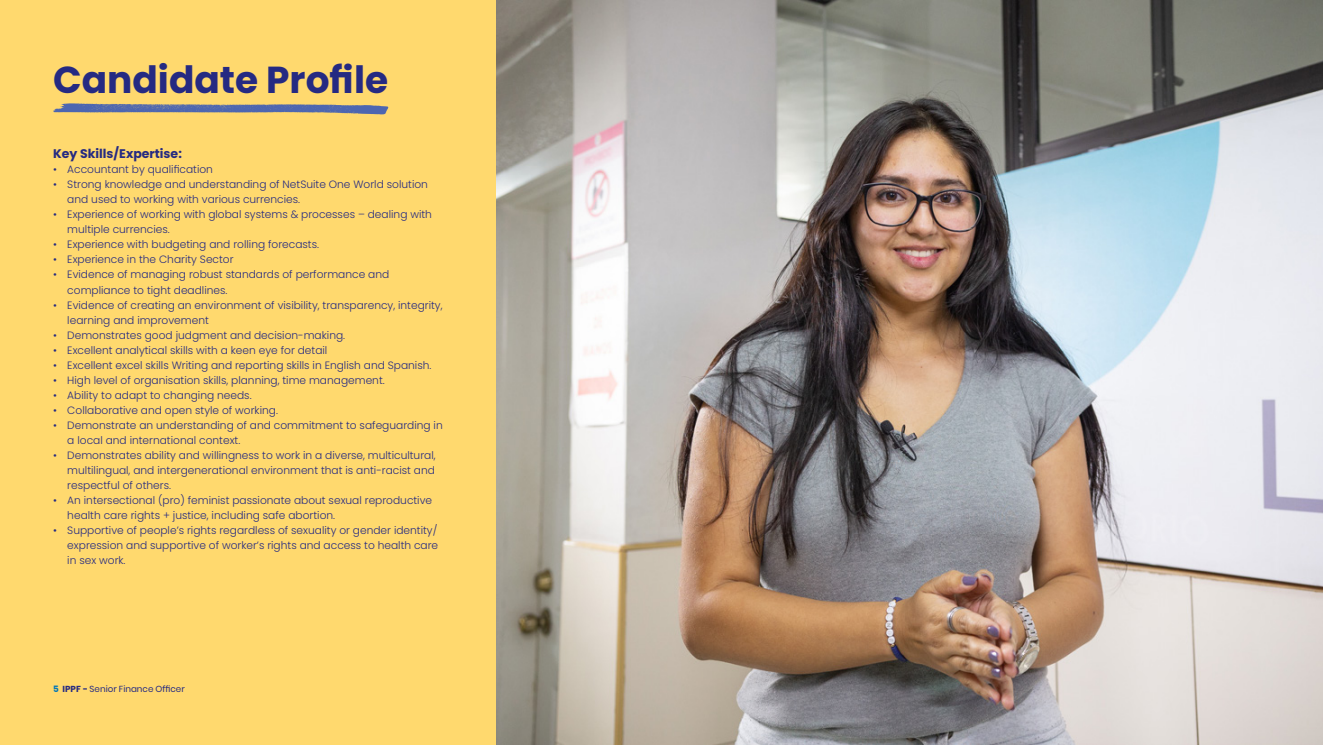
<style>
.page{position:relative;width:1323px;height:745px;background:#fff}
.page>*{position:absolute;margin:0;border:0;box-sizing:border-box;transform-origin:0 0}
.Head{font:700 37.5px "Poppins";color:#252a82}
.t1{font:700 12.5px "Poppins";color:#252a82}
.t2{font:300 10.62px/15px "Poppins";color:#252a82}
.t3{font:8.75px "Poppins";color:#252a82}
.s1{font-weight:700;color:#0076b7}
.s2{font-weight:700}
</style>
<div class="page">
<div style="left:0;top:0;width:1323px;height:744px;background:#ffd96e"></div>
<img style="left:496px;top:0;width:827px;height:744px">
<svg style="left:53px;top:103px;width:335px;height:11px"></svg>
<p class="Head" style="left:53px;top:58px;width:337px">Candidate Profile</p>
<p class="t1" style="left:53px;top:147px;width:130px">Key Skills/Expertise:</p>
<p class="t2" style="left:53px;top:162px;width:161px">• Accountant by qualification</p>
<p class="t2" style="left:67px;top:177px;width:362px;text-indent:-14px">• Strong knowledge and understanding of NetSuite One World solution and used to working with various currencies.</p>
<p class="t2" style="left:67px;top:207px;width:366px;text-indent:-14px">• Experience of working with global systems &amp; processes – dealing with multiple currencies.</p>
<p class="t2" style="left:53px;top:237px;width:267px">• Experience with budgeting and rolling forecasts.</p>
<p class="t2" style="left:53px;top:252px;width:182px">• Experience in the Charity Sector</p>
<p class="t2" style="left:67px;top:267px;width:323px;text-indent:-14px">• Evidence of managing robust standards of performance and compliance to tight deadlines.</p>
<p class="t2" style="left:67px;top:297px;width:377px;text-indent:-14px">• Evidence of creating an environment of visibility, transparency, integrity, learning and improvement</p>
<p class="t2" style="left:53px;top:327px;width:293px">• Demonstrates good judgment and decision-making.</p>
<p class="t2" style="left:53px;top:342px;width:276px">• Excellent analytical skills with a keen eye for detail</p>
<p class="t2" style="left:53px;top:357px;width:380px">• Excellent excel skills Writing and reporting skills in English and Spanish.</p>
<p class="t2" style="left:53px;top:372px;width:333px">• High level of organisation skills, planning, time management.</p>
<p class="t2" style="left:53px;top:387px;width:200px">• Ability to adapt to changing needs.</p>
<p class="t2" style="left:53px;top:402px;width:226px">• Collaborative and open style of working.</p>
<p class="t2" style="left:67px;top:417px;width:377px;text-indent:-14px">• Demonstrate an understanding of and commitment to safeguarding in a local and international context.</p>
<p class="t2" style="left:67px;top:447px;width:370px;text-align:justify;text-indent:-14px">• Demonstrates ability and willingness to work in a diverse, multicultural, multilingual, and intergenerational environment that is anti-racist and respectful of others.</p>
<p class="t2" style="left:67px;top:492px;width:366px;text-indent:-14px">• An intersectional (pro) feminist passionate about sexual reproductive health care rights + justice, including safe abortion.</p>
<p class="t2" style="left:67px;top:522px;width:372px;text-align:justify;text-indent:-14px">• Supportive of people’s rights regardless of sexuality or gender identity/ expression and supportive of worker’s rights and access to health care in sex work.</p>
<p class="t3" style="left:53px;top:683px;width:133px"><span class="s1">5</span> <span class="s2">IPPF -</span> Senior Finance Officer</p>
</div>
